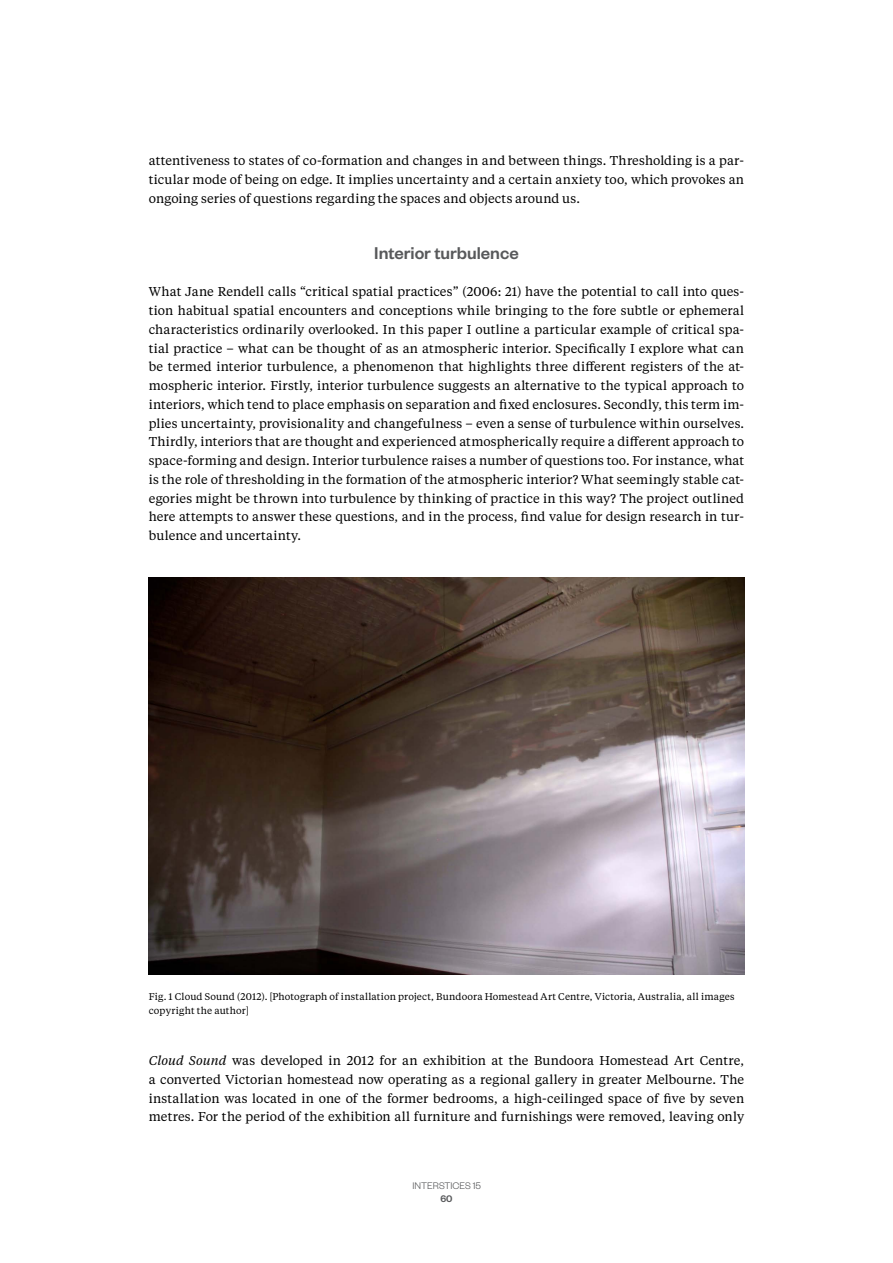
<style>
.page{position:relative;width:893px;height:1263px;background:#fff}
.page>*{position:absolute;margin:0;border:0;box-sizing:border-box;transform-origin:0 0}
.t1{font:500 18.75px "Founders Grotesk";color:#58595b}
.t2{font:12.75px/18.8px "Tiempos Text";letter-spacing:.01em;color:#000;text-align:justify}
.t3{font:300 10.5px "Founders Grotesk";color:#58595b}
.t4{font:500 10.5px "Founders Grotesk";color:#58595b}
.t5{font:9.75px/13.5px "Tiempos Text";letter-spacing:.015em;color:#000}
.s1{font-style:italic}
</style>
<div class="page">
<img style="left:149px;top:578px;width:595px;height:396px">
<p class="t2" style="left:149px;top:151px;width:597px">attentiveness to states of co-formation and changes in and between things. Thresholding is a par&shy;ticular mode of being on edge. It implies uncertainty and a certain anxiety too, which provokes an ongoing series of questions regarding the spaces and objects around us.</p>
<h1 class="t1" style="left:374px;top:241px;width:146px">Interior turbulence</h1>
<p class="t2" style="left:149px;top:282px;width:597px">What Jane Rendell calls “critical spatial practices” (2006: 21) have the potential to call into ques&shy;tion habitual spatial encounters and conceptions while bringing to the fore subtle or ephemeral characteristics ordinarily overlooked. In this paper I outline a particular example of critical spa&shy;tial practice – what can be thought of as an atmospheric interior. Specifically I explore what can be termed interior turbulence, a phenomenon that highlights three different registers of the at&shy;mospheric interior. Firstly, interior turbulence suggests an alternative to the typical approach to interiors, which tend to place emphasis on separation and fixed enclosures. Secondly, this term im&shy;plies uncertainty, provisionality and changefulness – even a sense of turbulence within ourselves.<br>Thirdly, interiors that are thought and experienced atmospherically require a different approach to space-forming and design. Interior turbulence raises a number of questions too. For instance, what is the role of thresholding in the formation of the atmospheric interior? What seemingly stable cat&shy;egories might be thrown into turbulence by thinking of practice in this way? The project outlined here attempts to answer these questions, and in the process, find value for design research in tur&shy;bulence and uncertainty.</p>
<p class="t5" style="left:149px;top:989px;width:587px">Fig. 1 Cloud Sound (2012). [Photograph of installation project, Bundoora Homestead Art Centre, Victoria, Australia, all images copyright the author]</p>
<p class="t2" style="left:149px;top:1051px;width:597px"><span class="s1">Cloud Sound</span> was developed in 2012 for an exhibition at the Bundoora Homestead Art Centre, a converted Victorian homestead now operating as a regional gallery in greater Melbourne. The installation was located in one of the former bedrooms, a high-ceilinged space of five by seven metres. For the period of the exhibition all furniture and furnishings were removed, leaving only</p>
<p class="t3" style="left:412px;top:1179px;width:70px">INTERSTICES 15</p>
<p class="t4" style="left:440px;top:1192px;width:14px">60</p>
</div>
